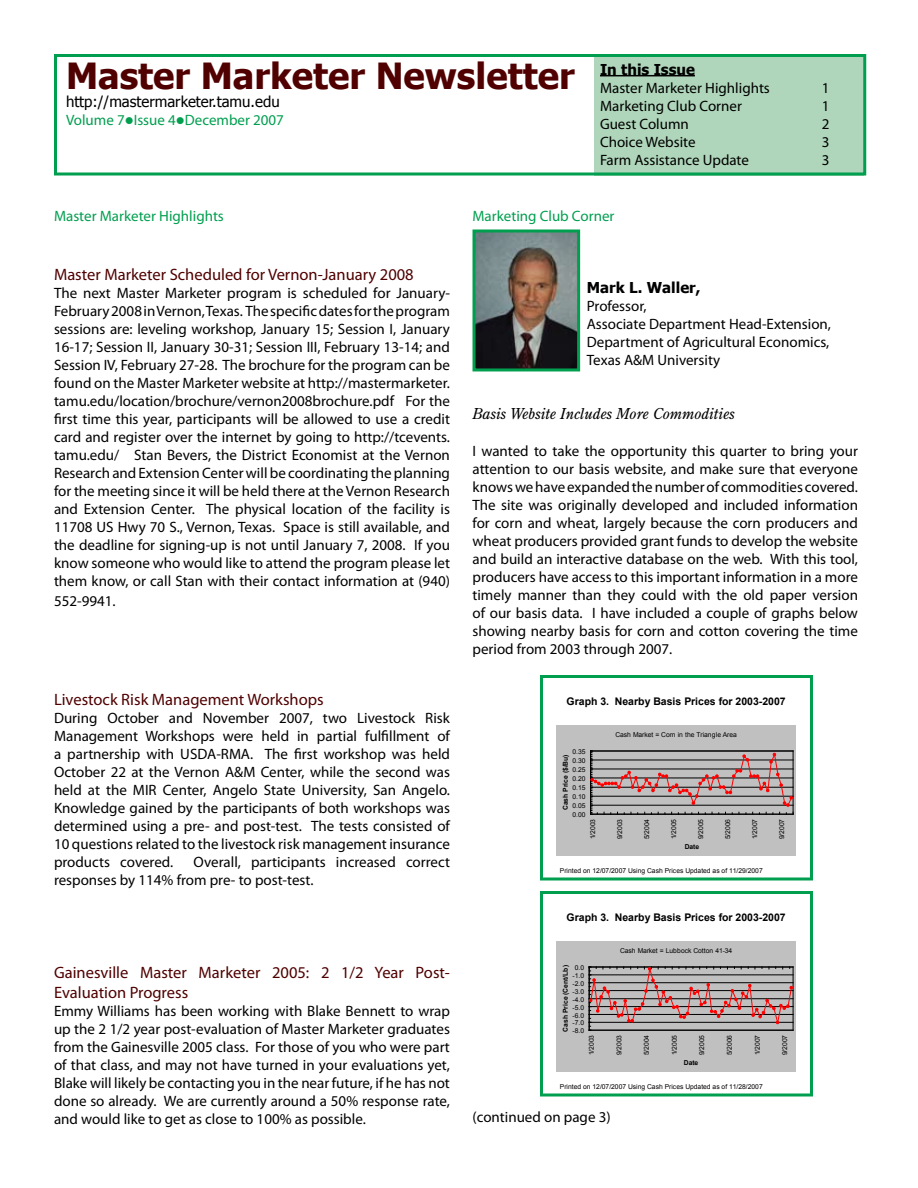
<style>
.page{position:relative;width:918px;height:1188px;background:#fff}
.page>*{position:absolute;margin:0;border:0;box-sizing:border-box;transform-origin:0 0}
.t1{font:700 36px "Tahoma";color:#500000}
.t2{font:16.5px/19.8px "Myriad Pro";color:#500000}
.t3{font:15px/18px "Myriad Pro";color:#000;text-align:justify}
.t4{font:15px "Myriad Pro";color:#009f4f}
.t5{font:italic 15px "Century Old Style Std";color:#000}
.t6{font:15px "Tahoma";color:#000}
.t7{font:700 15px "Tahoma";color:#000}
.t8{font:700 10.5px "Arial";color:#000}
.t9{font:6.75px "Arial";color:#000}
.t10{font:700 6.75px "Arial";color:#000}
</style>
<div class="page">
<div style="left:594px;top:54px;width:270px;height:122px;background:#afd6ba"></div>
<hr style="left:600px;top:75px;width:95px;height:1px;background:#000">
<div style="left:54px;top:54px;width:812px;height:122px;border:3px solid #009f4f"></div>
<img style="left:476px;top:234px;width:100px;height:133px">
<div style="left:472px;top:230px;width:108px;height:141px;border:3px solid #009f4f"></div>
<div style="left:556px;top:725px;width:240px;height:131px;background:#c0c0c0"></div>
<svg style="left:590px;top:751px;width:204px;height:64px"></svg>
<div style="left:540px;top:675px;width:273px;height:205px;border:3px solid #009f4f"></div>
<div style="left:556px;top:941px;width:240px;height:131px;background:#c0c0c0"></div>
<hr style="left:793px;top:967px;width:1px;height:63px;background:#000">
<svg style="left:589px;top:967px;width:204px;height:64px"></svg>
<div style="left:540px;top:891px;width:273px;height:205px;border:3px solid #009f4f"></div>
<h1 class="t1" style="left:66px;top:51px;width:510px">Master Marketer Newsletter</h1>
<p class="t6" style="left:66px;top:92px;width:215px">http://mastermarketer.tamu.edu</p>
<p class="t4" style="left:66px;top:111px;width:219px">Volume 7●Issue 4●December 2007</p>
<p class="t7" style="left:600px;top:59px;width:96px">In this Issue</p>
<p class="t3" style="left:600px;top:78px;width:171px;text-align:left">Master Marketer Highlights<br>Marketing Club Corner<br>Guest Column<br>Choice Website<br>Farm Assistance Update</p>
<p class="t4" style="left:54px;top:206px;width:171px">Master Marketer Highlights</p>
<p class="t4" style="left:472px;top:206px;width:143px">Marketing Club Corner</p>
<p class="t3" style="left:822px;top:78px;width:9px">1<br>1<br>2<br>3<br>3</p>
<p class="t2" style="left:54px;top:264px;width:361px">Master Marketer Scheduled for Vernon-January 2008</p>
<p class="t3" style="left:54px;top:284px;width:398px">The next Master Marketer program is scheduled for January-February 2008 in Vernon, Texas. The specific dates for the program sessions are: leveling workshop, January 15; Session I, January 16-17; Session II, January 30-31; Session III, February 13-14; and Session IV, February 27-28. The brochure for the program can be found on the Master Marketer website at http://mastermarketer. tamu.edu/location/brochure/vernon2008brochure.pdf For the first time this year, participants will be allowed to use a credit card and register over the internet by going to http://tcevents. tamu.edu/ Stan Bevers, the District Economist at the Vernon Research and Extension Center will be coordinating the planning for the meeting since it will be held there at the Vernon Research and Extension Center. The physical location of the facility is 11708 US Hwy 70 S., Vernon, Texas. Space is still available, and the deadline for signing-up is not until January 7, 2008. If you know someone who would like to attend the program please let them know, or call Stan with their contact information at (940)</p>
<p class="t3" style="left:54px;top:591px;width:63px">552-9941.</p>
<p class="t2" style="left:54px;top:689px;width:271px">Livestock Risk Management Workshops</p>
<p class="t3" style="left:54px;top:708px;width:398px">During October and November 2007, two Livestock Risk Management Workshops were held in partial fulfillment of a partnership with USDA-RMA. The first workshop was held October 22 at the Vernon A&amp;M Center, while the second was held at the MIR Center, Angelo State University, San Angelo.<br>Knowledge gained by the participants of both workshops was determined using a pre- and post-test. The tests consisted of 10 questions related to the livestock risk management insurance products covered.</p>
<p class="t3" style="left:54px;top:852px;width:397px;text-indent:140px">Overall, participants increased correct responses by 114% from pre- to post-test.</p>
<p class="t2" style="left:54px;top:963px;width:398px">Gainesville Master Marketer 2005: 2 1/2 Year Post-<br>Evaluation Progress</p>
<p class="t3" style="left:54px;top:1002px;width:398px">Emmy Williams has been working with Blake Bennett to wrap up the 2 1/2 year post-evaluation of Master Marketer graduates from the Gainesville 2005 class. For those of you who were part of that class, and may not have turned in your evaluations yet, Blake will likely be contacting you in the near future, if he has not done so already. We are currently around a 50% response rate, and would like to get as close to 100% as possible.</p>
<p class="t7" style="left:587px;top:277px;width:115px">Mark L. Waller,</p>
<p class="t3" style="left:587px;top:296px;width:246px;text-align:left">Professor,<br>Associate Department Head-Extension,<br>Department of Agricultural Economics,<br>Texas A&amp;M University</p>
<p class="t5" style="left:472px;top:404px;width:264px">Basis Website Includes More Commodities</p>
<p class="t3" style="left:472px;top:442px;width:387px">I wanted to take the opportunity this quarter to bring your attention to our basis website, and make sure that everyone knows we have expanded the number of commodities covered.<br>The site was originally developed and included information for corn and wheat, largely because the corn producers and wheat producers provided grant funds to develop the website and build an interactive database on the web. With this tool, producers have access to this important information in a more timely manner than they could with the old paper version of our basis data. I have included a couple of graphs below showing nearby basis for corn and cotton covering the time period from 2003 through 2007.</p>
<p class="t8" style="left:567px;top:695px;width:221px">Graph 3. Nearby Basis Prices for 2003-2007</p>
<p class="t9" style="left:616px;top:730px;width:123px">Cash Market = Corn in the Triangle Area</p>
<p class="t9" style="left:573px;top:747px;width:15px">0.35</p>
<p class="t10" style="left:561px;top:810px;width:57px;rotate:-90deg">Cash Price ($/Bu)</p>
<p class="t9" style="left:573px;top:756px;width:15px">0.30</p>
<p class="t9" style="left:573px;top:765px;width:15px">0.25</p>
<p class="t9" style="left:573px;top:774px;width:15px">0.20</p>
<p class="t9" style="left:573px;top:784px;width:15px">0.15</p>
<p class="t9" style="left:573px;top:792px;width:15px">0.10</p>
<p class="t9" style="left:573px;top:801px;width:15px">0.05</p>
<p class="t9" style="left:573px;top:810px;width:15px">0.00</p>
<p class="t9" style="left:588px;top:839px;width:22px;rotate:-90deg">1/2003</p>
<p class="t9" style="left:615px;top:839px;width:22px;rotate:-90deg">9/2003</p>
<p class="t9" style="left:642px;top:839px;width:22px;rotate:-90deg">5/2004</p>
<p class="t9" style="left:669px;top:839px;width:22px;rotate:-90deg">1/2005</p>
<p class="t9" style="left:696px;top:839px;width:22px;rotate:-90deg">9/2005</p>
<p class="t9" style="left:723px;top:839px;width:22px;rotate:-90deg">5/2006</p>
<p class="t9" style="left:750px;top:839px;width:22px;rotate:-90deg">1/2007</p>
<p class="t9" style="left:777px;top:839px;width:22px;rotate:-90deg">9/2007</p>
<p class="t10" style="left:685px;top:842px;width:16px">Date</p>
<p class="t9" style="left:560px;top:866px;width:204px">Printed on 12/07/2007 Using Cash Prices Updated as of 11/29/2007</p>
<p class="t8" style="left:567px;top:911px;width:221px">Graph 3. Nearby Basis Prices for 2003-2007</p>
<p class="t9" style="left:620px;top:946px;width:114px">Cash Market = Lubbock Cotton 41-34</p>
<p class="t9" style="left:575px;top:963px;width:11px">0.0</p>
<p class="t10" style="left:561px;top:1032px;width:68px;rotate:-90deg">Cash Price (Cent/Lb)</p>
<p class="t9" style="left:573px;top:971px;width:13px">-1.0</p>
<p class="t9" style="left:573px;top:979px;width:13px">-2.0</p>
<p class="t9" style="left:573px;top:987px;width:13px">-3.0</p>
<p class="t9" style="left:573px;top:995px;width:13px">-4.0</p>
<p class="t9" style="left:573px;top:1003px;width:13px">-5.0</p>
<p class="t9" style="left:573px;top:1011px;width:13px">-6.0</p>
<p class="t9" style="left:573px;top:1019px;width:13px">-7.0</p>
<p class="t9" style="left:573px;top:1026px;width:13px">-8.0</p>
<p class="t9" style="left:587px;top:1055px;width:22px;rotate:-90deg">1/2003</p>
<p class="t9" style="left:615px;top:1055px;width:22px;rotate:-90deg">9/2003</p>
<p class="t9" style="left:642px;top:1055px;width:22px;rotate:-90deg">5/2004</p>
<p class="t9" style="left:670px;top:1055px;width:22px;rotate:-90deg">1/2005</p>
<p class="t9" style="left:697px;top:1055px;width:22px;rotate:-90deg">9/2005</p>
<p class="t9" style="left:725px;top:1055px;width:22px;rotate:-90deg">5/2006</p>
<p class="t9" style="left:753px;top:1055px;width:22px;rotate:-90deg">1/2007</p>
<p class="t9" style="left:780px;top:1055px;width:22px;rotate:-90deg">9/2007</p>
<p class="t10" style="left:684px;top:1058px;width:16px">Date</p>
<p class="t9" style="left:560px;top:1082px;width:204px">Printed on 12/07/2007 Using Cash Prices Updated as of 11/28/2007</p>
<p class="t3" style="left:472px;top:1108px;width:140px">(continued on page 3)</p>
</div>
